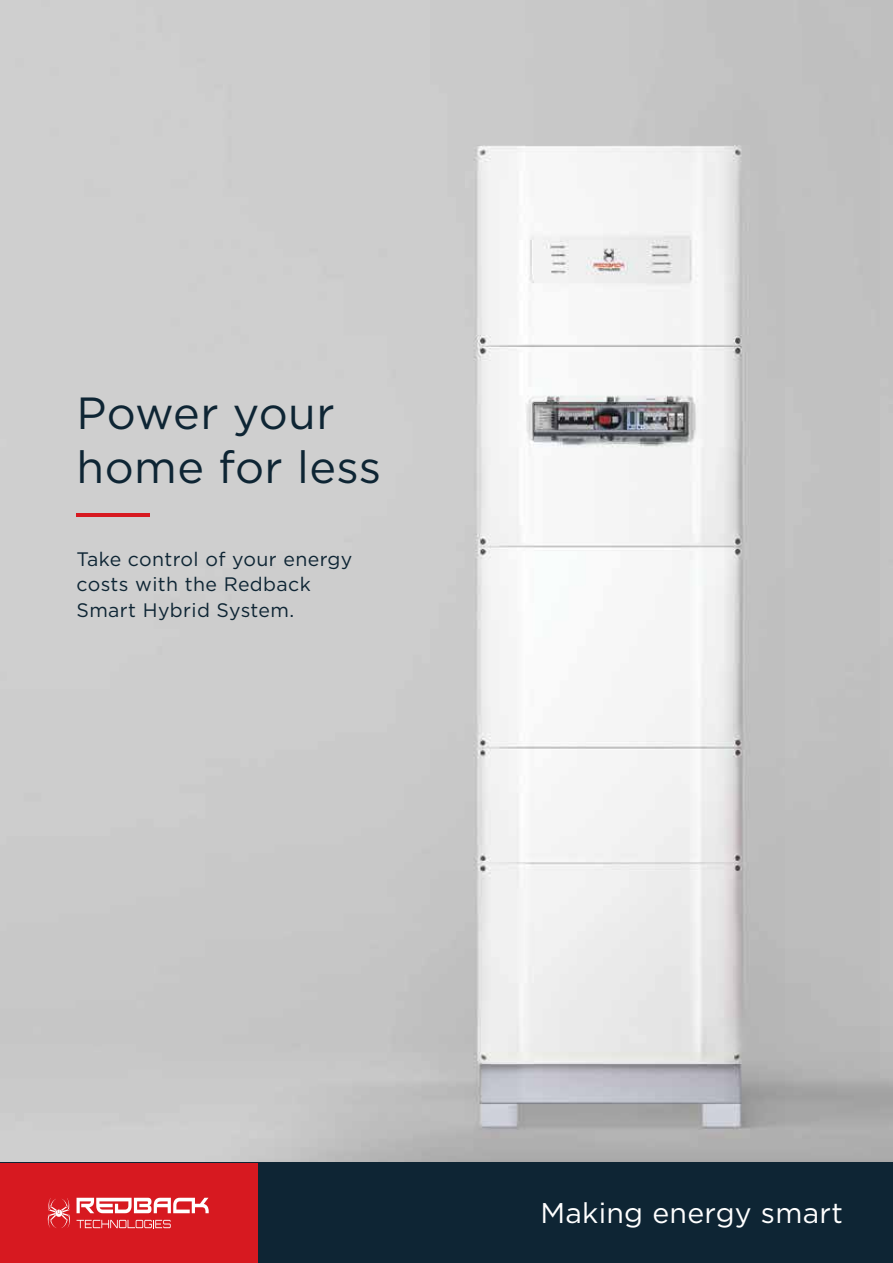
<style>
.page{position:relative;width:893px;height:1263px;background:#fff}
.page>*{position:absolute;margin:0;border:0;box-sizing:border-box;transform-origin:0 0}
.t1{font:45px/54px "Gotham HTF";letter-spacing:.01em;color:#0e2534}
.t2{font:28.5px "Gotham HTF";letter-spacing:.01em;color:#fff}
.t3{font:19.5px/25.5px "Gotham HTF";letter-spacing:.02em;color:#0e2534}
</style>
<div class="page">
<img style="left:0;top:0;width:893px;height:1163px">
<div style="left:0;top:1163px;width:893px;height:100px;background:#0e2534"></div>
<hr style="left:76px;top:513px;width:74px;height:4px;background:#d71920">
<div style="left:0;top:1163px;width:257px;height:100px;background:#d71920"></div>
<svg style="left:77px;top:1198px;width:132px;height:15px"></svg>
<svg style="left:77px;top:1220px;width:94px;height:8px"></svg>
<svg style="left:48px;top:1198px;width:22px;height:30px"></svg>
<h1 class="t1" style="left:76px;top:386px;width:306px">Power your home for less</h1>
<p class="t3" style="left:76px;top:546px;width:277px">Take control of your energy costs with the Redback<br>Smart Hybrid System.</p>
<h2 class="t2" style="left:540px;top:1197px;width:304px">Making energy smart</h2>
</div>
